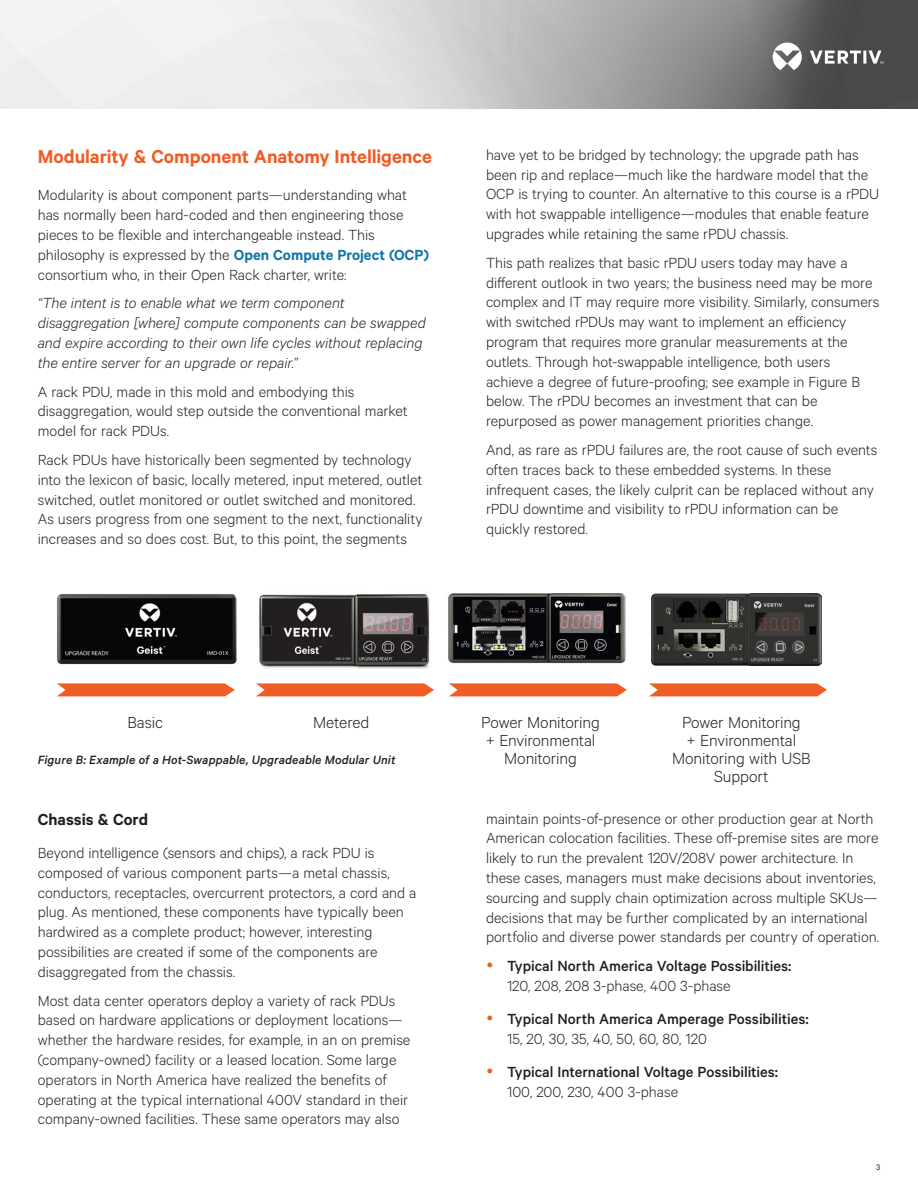
<style>
.page{position:relative;width:918px;height:1188px;background:#fff}
.page>*{position:absolute;margin:0;border:0;box-sizing:border-box;transform-origin:0 0}
.t1{font:600 21px "Calibre";color:#f15b24}
.t2{font:300 18px/18px "Calibre";letter-spacing:-.005em;color:#231f20;text-align:center}
.t3{font:600 18px "Calibre";color:#231f20}
.t4{font:300 16.5px/19.8px "Calibre";color:#231f20}
.t5{font:italic 300 16.5px/19.8px "Calibre";letter-spacing:-.005em;color:#231f20}
.t6{font:500 16.5px "Calibre";letter-spacing:-.005em;color:#231f20}
.t7{font:italic 500 13.5px "Calibre";letter-spacing:.005em;color:#231f20}
.t8{font:9px "Calibre";color:#231f20}
.s1{font-weight:600;color:#1076a8}
</style>
<div class="page">
<svg style="left:0;top:0;width:918px;height:109px"></svg>
<svg style="left:773px;top:43px;width:111px;height:27px"></svg>
<img style="left:57px;top:594px;width:180px;height:71px">
<img style="left:259px;top:594px;width:171px;height:75px">
<img style="left:448px;top:593px;width:178px;height:71px">
<img style="left:651px;top:594px;width:171px;height:71px">
<svg style="left:57px;top:683px;width:178px;height:13px"></svg>
<svg style="left:256px;top:683px;width:178px;height:13px"></svg>
<svg style="left:449px;top:683px;width:178px;height:13px"></svg>
<svg style="left:649px;top:683px;width:178px;height:13px"></svg>
<p class="t1" style="left:38px;top:144px;width:396px">Modularity &amp; Component Anatomy Intelligence</p>
<p class="t4" style="left:38px;top:185px;width:393px">Modularity is about component parts—understanding what has normally been hard-coded and then engineering those pieces to be flexible and interchangeable instead. This philosophy is expressed by the <span class="s1">Open Compute Project (OCP) </span>consortium who, in their Open Rack charter, write:</p>
<p class="t5" style="left:38px;top:293px;width:390px">“The intent is to enable what we term component disaggregation [where] compute components can be swapped and expire according to their own life cycles without replacing the entire server for an upgrade or repair.”</p>
<p class="t4" style="left:38px;top:381px;width:371px">A rack PDU, made in this mold and embodying this disaggregation, would step outside the conventional market model for rack PDUs.</p>
<p class="t4" style="left:38px;top:449px;width:386px">Rack PDUs have historically been segmented by technology into the lexicon of basic, locally metered, input metered, outlet switched, outlet monitored or outlet switched and monitored.<br>As users progress from one segment to the next, functionality increases and so does cost. But, to this point, the segments</p>
<p class="t4" style="left:486px;top:144px;width:395px">have yet to be bridged by technology; the upgrade path has been rip and replace—much like the hardware model that the OCP is trying to counter. An alternative to this course is a rPDU with hot swappable intelligence—modules that enable feature upgrades while retaining the same rPDU chassis.</p>
<p class="t4" style="left:486px;top:252px;width:395px">This path realizes that basic rPDU users today may have a different outlook in two years; the business need may be more complex and IT may require more visibility. Similarly, consumers with switched rPDUs may want to implement an efficiency program that requires more granular measurements at the outlets. Through hot-swappable intelligence, both users achieve a degree of future-proofing; see example in Figure B below. The rPDU becomes an investment that can be repurposed as power management priorities change.</p>
<p class="t4" style="left:486px;top:439px;width:393px">And, as rare as rPDU failures are, the root cause of such events often traces back to these embedded systems. In these infrequent cases, the likely culprit can be replaced without any rPDU downtime and visibility to rPDU information can be quickly restored.</p>
<p class="t2" style="left:127px;top:713px;width:37px">Basic</p>
<p class="t2" style="left:313px;top:713px;width:58px">Metered</p>
<p class="t2" style="left:481px;top:713px;width:120px">Power Monitoring + Environmental<br>Monitoring</p>
<p class="t2" style="left:672px;top:713px;width:140px">Power Monitoring<br>+ Environmental<br>Monitoring with USB<br>Support</p>
<p class="t7" style="left:38px;top:752px;width:359px">Figure B: Example of a Hot-Swappable, Upgradeable Modular Unit</p>
<p class="t3" style="left:38px;top:808px;width:112px">Chassis &amp; Cord</p>
<p class="t4" style="left:38px;top:842px;width:380px">Beyond intelligence (sensors and chips), a rack PDU is composed of various component parts—a metal chassis, conductors, receptacles, overcurrent protectors, a cord and a plug. As mentioned, these components have typically been hardwired as a complete product; however, interesting possibilities are created if some of the components are disaggregated from the chassis.</p>
<p class="t4" style="left:38px;top:990px;width:374px">Most data center operators deploy a variety of rack PDUs based on hardware applications or deployment locations— whether the hardware resides, for example, in an on premise (company-owned) facility or a leased location. Some large operators in North America have realized the benefits of operating at the typical international 400V standard in their company-owned facilities. These same operators may also</p>
<p class="t4" style="left:486px;top:808px;width:395px">maintain points-of-presence or other production gear at North American colocation facilities. These off-premise sites are more likely to run the prevalent 120V/208V power architecture. In these cases, managers must make decisions about inventories, sourcing and supply chain optimization across multiple SKUs— decisions that may be further complicated by an international portfolio and diverse power standards per country of operation.</p>
<p class="t6" style="left:507px;top:956px;width:286px">Typical North America Voltage Possibilities:</p>
<p class="t4" style="left:507px;top:975px;width:225px">120, 208, 208 3-phase, 400 3-phase</p>
<p class="t6" style="left:507px;top:1010px;width:303px">Typical North America Amperage Possibilities:</p>
<p class="t4" style="left:507px;top:1028px;width:202px">15, 20, 30, 35, 40, 50, 60, 80, 120</p>
<p class="t6" style="left:507px;top:1063px;width:273px">Typical International Voltage Possibilities:</p>
<p class="t4" style="left:507px;top:1081px;width:173px">100, 200, 230, 400 3-phase</p>
<p class="t8" style="left:876px;top:1162px;width:6px">3</p>
</div>
